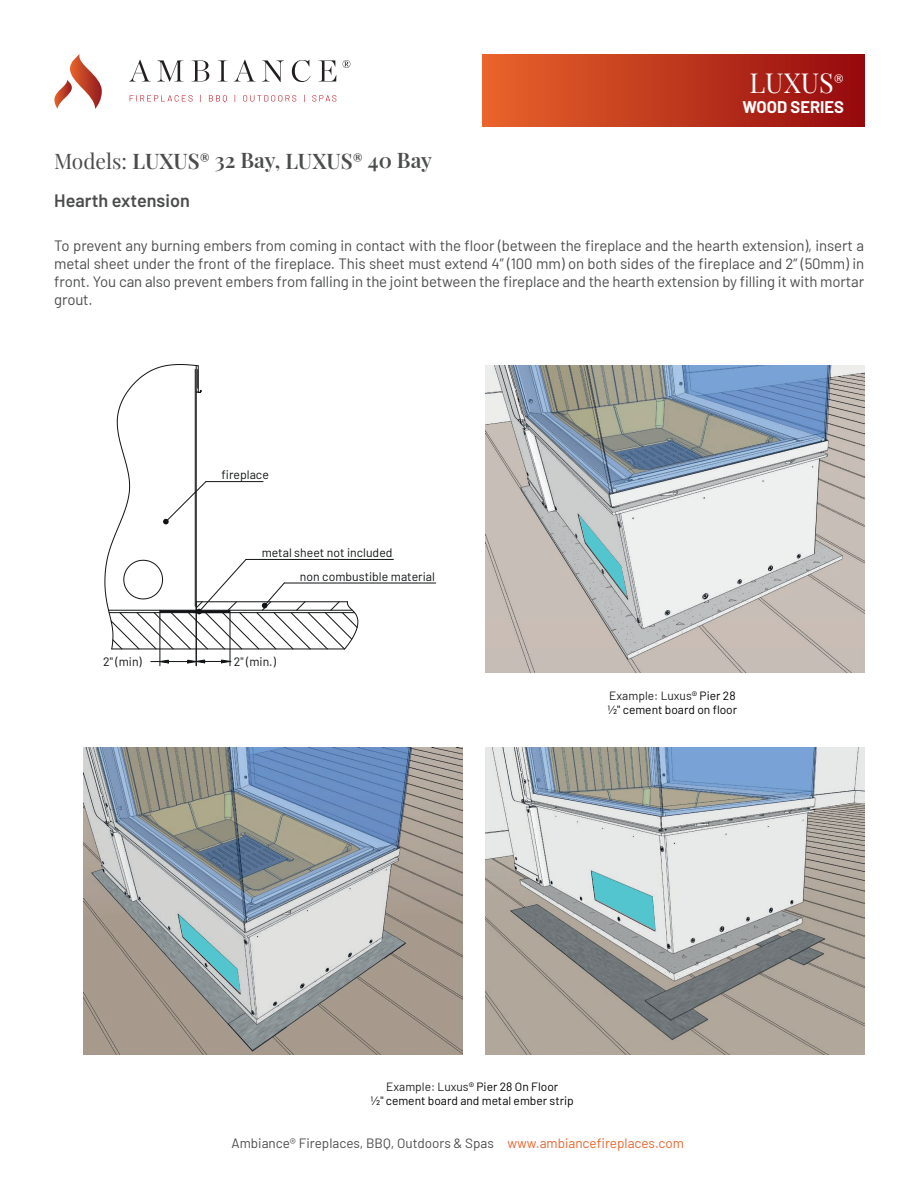
<style>
.page{position:relative;width:918px;height:1188px;background:#fff}
.page>*{position:absolute;margin:0;border:0;box-sizing:border-box;transform-origin:0 0}
.t1{font:27px "Playfair Display";color:#fff}
.t2{font:600 21px "Playfair Display";color:#4b4c4d}
.t3{font:600 18px "Barlow";color:#4b4c4d}
.t4{font:700 16.5px "Barlow";color:#fff}
.t5{font:15px/18px "Barlow";letter-spacing:-.01em;color:#4b4c4d;text-align:justify}
.t6{font:13.5px "Barlow";color:#4b4c4d}
.t7{font:12.3px "Barlow";color:#111314}
.t8{font:12px/14.4px "Barlow";color:#000001;text-align:center}
.s1{font-weight:400}
.s2{font-size:15px}
.s3{color:#231f20}
.s4{color:#ea642b}
</style>
<div class="page">
<svg style="left:54px;top:54px;width:48px;height:55px"></svg>
<svg style="left:129px;top:60px;width:22px;height:22px"></svg>
<svg style="left:157px;top:60px;width:27px;height:22px"></svg>
<svg style="left:191px;top:60px;width:18px;height:22px"></svg>
<svg style="left:218px;top:60px;width:10px;height:22px"></svg>
<svg style="left:234px;top:60px;width:22px;height:22px"></svg>
<svg style="left:262px;top:60px;width:22px;height:22px"></svg>
<svg style="left:292px;top:60px;width:18px;height:22px"></svg>
<svg style="left:318px;top:60px;width:18px;height:22px"></svg>
<svg style="left:343px;top:60px;width:7px;height:8px"></svg>
<svg style="left:130px;top:95px;width:63px;height:7px"></svg>
<svg style="left:209px;top:95px;width:18px;height:8px"></svg>
<svg style="left:243px;top:95px;width:53px;height:7px"></svg>
<svg style="left:312px;top:95px;width:24px;height:7px"></svg>
<div style="left:482px;top:54px;width:382px;height:72px;background:linear-gradient(to right,#e8652b,#950a0e)"></div>
<svg style="left:158px;top:660px;width:11px;height:3px"></svg>
<hr style="left:160px;top:613px;width:1px;height:53px;background:#111314">
<hr style="left:151px;top:661px;width:45px;height:1px;background:#111314">
<svg style="left:187px;top:660px;width:18px;height:3px"></svg>
<svg style="left:221px;top:660px;width:11px;height:3px"></svg>
<hr style="left:196px;top:610px;width:1px;height:56px;background:#111314">
<hr style="left:230px;top:613px;width:1px;height:53px;background:#111314">
<hr style="left:196px;top:661px;width:35px;height:1px;background:#111314">
<hr style="left:284px;top:583px;width:152px;height:1px;background:#111314">
<svg style="left:104px;top:364px;width:255px;height:286px"></svg>
<hr style="left:246px;top:559px;width:147px;height:1px;background:#111314">
<img style="left:485px;top:747px;width:379px;height:308px">
<svg style="left:592px;top:872px;width:64px;height:58px"></svg>
<img style="left:84px;top:747px;width:378px;height:308px">
<svg style="left:179px;top:916px;width:61px;height:76px"></svg>
<img style="left:486px;top:365px;width:378px;height:308px">
<svg style="left:579px;top:516px;width:47px;height:80px"></svg>
<h1 class="t1" style="left:749px;top:62px;width:96px">LUXUS<sup>®</sup></h1>
<p class="t4" style="left:743px;top:95px;width:103px">WOOD SERIES</p>
<h2 class="t2" style="left:54px;top:143px;width:380px"><span class="s1">Models:</span> LUXUS<span class="s2">®</span> 32 Bay, LUXUS<span class="s2">®</span> 40 Bay</h2>
<p class="t3" style="left:54px;top:187px;width:137px">Hearth extension</p>
<p class="t5" style="left:54px;top:236px;width:811px">To prevent any burning embers from coming in contact with the floor (between the fireplace and the hearth extension), insert a metal sheet under the front of the fireplace. This sheet must extend 4” (100 mm) on both sides of the fireplace and 2” (50mm) in front. You can also prevent embers from falling in the joint between the fireplace and the hearth extension by filling it with mortar grout.</p>
<p class="t7" style="left:222px;top:466px;width:49px">fireplace</p>
<p class="t7" style="left:262px;top:544px;width:132px">metal sheet not included</p>
<p class="t7" style="left:300px;top:568px;width:137px">non combustible material</p>
<p class="t7" style="left:103px;top:652px;width:40px">2" (min)</p>
<p class="t7" style="left:234px;top:652px;width:43px">2" (min.)</p>
<p class="t8" style="left:608px;top:687px;width:131px;text-align:left"><span class="s3">Example: Luxus</span>® Pier 28 ½" cement board on floor</p>
<p class="t8" style="left:371px;top:1078px;width:204px"><span class="s3">Example: Luxus</span>® Pier 28 On Floor<br>½" cement board and metal ember strip</p>
<p class="t6" style="left:232px;top:1133px;width:454px">Ambiance® Fireplaces, BBQ, Outdoors &amp; Spas <span class="s4">www.ambiancefireplaces.com</span></p>
</div>
